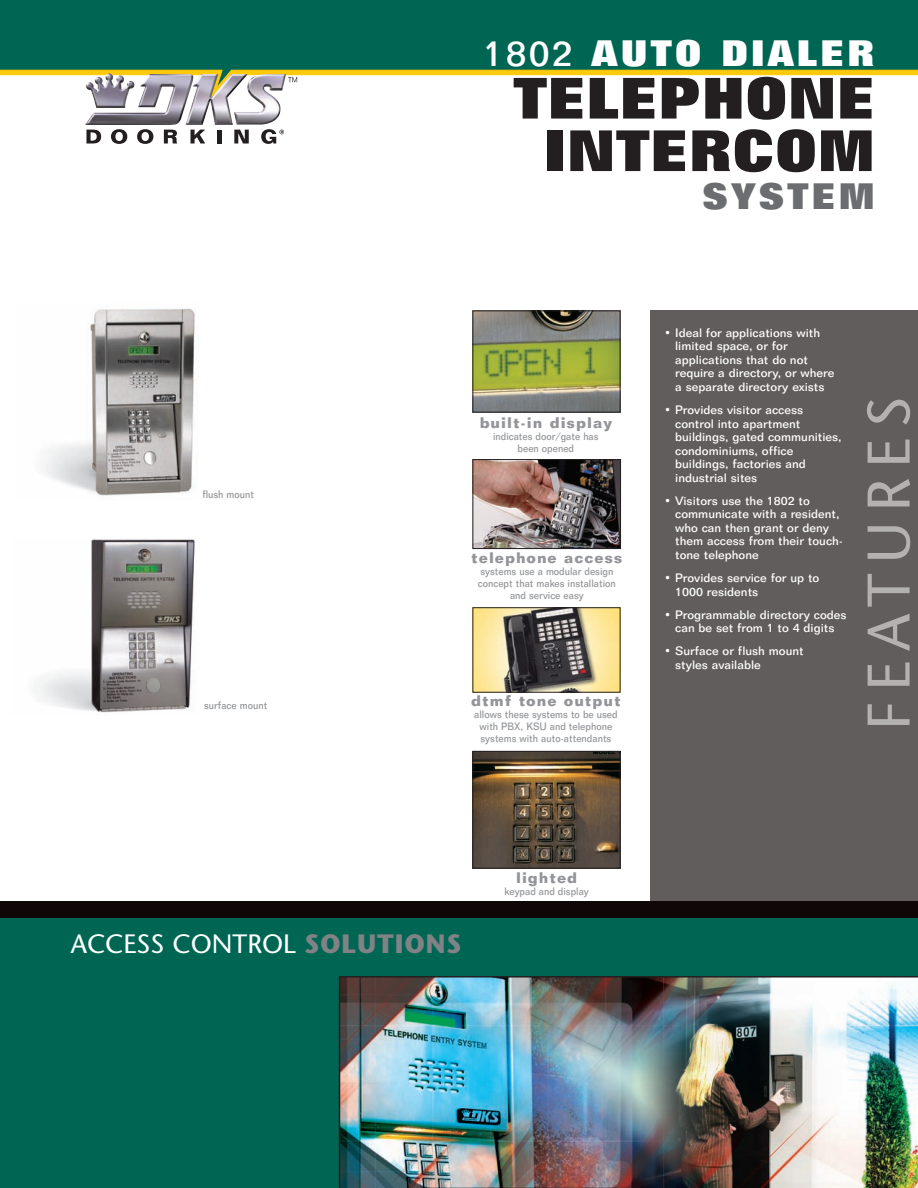
<style>
.page{position:relative;width:918px;height:1188px;background:#fff}
.page>*{position:absolute;margin:0;border:0;box-sizing:border-box;transform-origin:0 0}
.t1{font:60px "Stone Sans";letter-spacing:.17em;color:#b4b1b1}
.t2{font:800 57px/52.5px "Folio BT";color:#231f20;text-align:center}
.t3{font:800 36px "Folio BT";letter-spacing:.07em;color:#fff}
.t4{font:800 36px "Folio BT";letter-spacing:.07em;color:#6c6d70}
.t5{font:26.55px "Stone Sans";color:#fff}
.t6{font:700 15px "Folio BT";letter-spacing:.065em;color:#939598}
.t7{font:500 12px/13.5px "Folio BT";color:#fff}
.t8{font:500 10.5px/12px "Folio BT";color:#939598;text-align:center;scale:.9 1}
.s1{font-weight:500}
.s2{font-weight:700;color:#808285}
</style>
<div class="page">
<div style="left:0;top:0;width:918px;height:69px;background:#006654"></div>
<svg style="left:86px;top:130px;width:15px;height:14px"></svg>
<svg style="left:111px;top:129px;width:16px;height:15px"></svg>
<svg style="left:137px;top:129px;width:16px;height:15px"></svg>
<svg style="left:164px;top:130px;width:13px;height:14px"></svg>
<svg style="left:190px;top:130px;width:15px;height:14px"></svg>
<hr style="left:217px;top:130px;width:4px;height:14px;background:#231f20">
<svg style="left:234px;top:130px;width:15px;height:14px"></svg>
<svg style="left:261px;top:129px;width:23px;height:15px"></svg>
<svg style="left:0;top:69px;width:918px;height:14px"></svg>
<img style="left:85px;top:73px;width:201px;height:52px">
<img style="left:474px;top:312px;width:144px;height:98px">
<div style="left:472px;top:310px;width:148px;height:102px;border:1px solid #231f20"></div>
<img style="left:474px;top:609px;width:144px;height:82px">
<div style="left:472px;top:607px;width:148px;height:86px;border:1px solid #231f20"></div>
<img style="left:474px;top:753px;width:144px;height:113px">
<div style="left:472px;top:751px;width:148px;height:117px;border:1px solid #231f20"></div>
<img style="left:474px;top:461px;width:145px;height:86px">
<div style="left:472px;top:459px;width:149px;height:90px;border:1px solid #231f20"></div>
<div style="left:650px;top:310px;width:268px;height:598px;background:#615d5c"></div>
<div style="left:0;top:917px;width:918px;height:271px;background:#006654"></div>
<img style="left:339px;top:976px;width:579px;height:212px">
<div style="left:0;top:901px;width:918px;height:16px;background:#0e0607"></div>
<img style="left:37px;top:538px;width:158px;height:175px">
<img style="left:43px;top:308px;width:152px;height:188px">
<p class="t8" style="left:202px;top:489px;width:59px">flush mount</p>
<p class="t8" style="left:204px;top:700px;width:72px">surface mount</p>
<h3 class="t3" style="left:483px;top:40px;width:394px"><span class="s1">1802</span> AUTO DIALER</h3>
<h2 class="t2" style="left:513px;top:78px;width:364px">TELEPHONE<br>INTERCOM</h2>
<h3 class="t4" style="left:702px;top:183px;width:174px">SYSTEM</h3>
<p class="t6" style="left:480px;top:417px;width:134px">built-in display</p>
<p class="t8" style="left:493px;top:431px;width:119px">indicates door/gate has been opened</p>
<p class="t6" style="left:471px;top:552px;width:153px">telephone access</p>
<p class="t8" style="left:478px;top:566px;width:155px">systems use a modular design concept that makes installation and service easy</p>
<p class="t6" style="left:471px;top:696px;width:151px">dtmf tone output</p>
<p class="t8" style="left:474px;top:710px;width:161px">allows these systems to be used with PBX, KSU and telephone systems with auto-attendants</p>
<p class="t7" style="left:675px;top:327px;width:161px;text-indent:-11px">• Ideal for applications with limited space, or for applications that do not require a directory, or where a separate directory exists</p>
<p class="t7" style="left:675px;top:404px;width:168px;text-indent:-11px">• Provides visitor access control into apartment buildings, gated communities, condominiums, office buildings, factories and industrial sites</p>
<p class="t7" style="left:675px;top:495px;width:169px;text-indent:-11px">• Visitors use the 1802 to communicate with a resident, who can then grant or deny them access from their touch&shy;tone telephone</p>
<p class="t7" style="left:675px;top:572px;width:146px;text-indent:-11px">• Provides service for up to<br>1000 residents</p>
<p class="t7" style="left:664px;top:609px;width:184px;text-align:center">• Programmable directory codes can be set from 1 to 4 digits</p>
<p class="t7" style="left:675px;top:646px;width:130px;text-indent:-11px">• Surface or flush mount styles available</p>
<h1 class="t1" style="left:865px;top:730px;width:335px;rotate:-90deg">FEATURES</h1>
<h3 class="t5" style="left:71px;top:933px;width:392px">ACCESS CONTROL <span class="s2">SOLUTIONS</span></h3>
<p class="t6" style="left:516px;top:872px;width:63px">lighted</p>
<p class="t8" style="left:505px;top:886px;width:95px">keypad and display</p>
</div>
